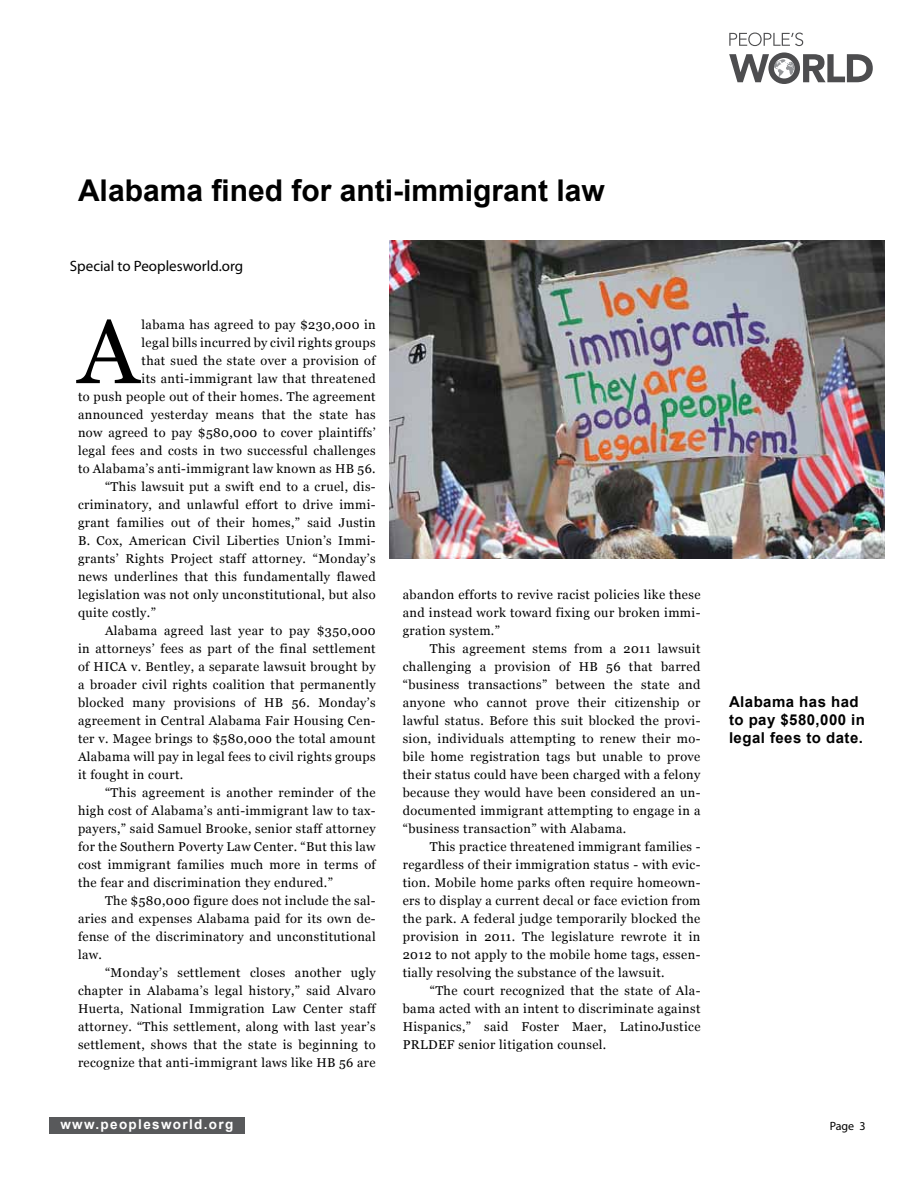
<style>
.page{position:relative;width:918px;height:1188px;background:#fff}
.page>*{position:absolute;margin:0;border:0;box-sizing:border-box;transform-origin:0 0}
.t1{font:90.75px "Georgia";color:#000}
.t2{font:700 30px "Arial";color:#000}
.t3{font:700 15px/18px "Arial";letter-spacing:.03em;color:#000}
.t4{font:15px "Myriad Pro";color:#000}
.t5{font:700 13.5px "Arial";letter-spacing:.1em;color:#fff}
.t6{font:12.75px/18px "Georgia";letter-spacing:.03em;color:#000;text-align:justify}
.t7{font:12px "Myriad Pro";color:#000}
</style>
<div class="page">
<div style="left:49px;top:1118px;width:196px;height:16px;background:#58595b"></div>
<svg style="left:729px;top:33px;width:74px;height:13px"></svg>
<svg style="left:729px;top:52px;width:144px;height:32px"></svg>
<img style="left:389px;top:240px;width:495px;height:319px">
<h2 class="t2" style="left:78px;top:170px;width:528px">Alabama fined for anti-immigrant law</h2>
<p class="t4" style="left:70px;top:257px;width:175px">Special to Peoplesworld.org</p>
<h1 class="t1" style="left:78px;top:297px;width:62px">A</h1>
<p class="t6" style="left:142px;top:316px;width:236px">labama has agreed to pay $230,000 in</p>
<p class="t6" style="left:142px;top:334px;width:236px">legal bills incurred by civil rights groups</p>
<p class="t6" style="left:142px;top:352px;width:236px">that sued the state over a provision of</p>
<p class="t6" style="left:142px;top:370px;width:236px">its anti-immigrant law that threatened</p>
<p class="t6" style="left:78px;top:388px;width:299px">to push people out of their homes. The agreement</p>
<p class="t6" style="left:78px;top:406px;width:299px">announced yesterday means that the state has</p>
<p class="t6" style="left:78px;top:424px;width:299px">now agreed to pay $580,000 to cover plaintiffs’</p>
<p class="t6" style="left:78px;top:442px;width:299px">legal fees and costs in two successful challenges</p>
<p class="t6" style="left:78px;top:460px;width:299px">to Alabama’s anti-immigrant law known as HB 56.</p>
<p class="t6" style="left:105px;top:478px;width:272px">“This lawsuit put a swift end to a cruel, dis-</p>
<p class="t6" style="left:78px;top:496px;width:299px">criminatory, and unlawful effort to drive immi-</p>
<p class="t6" style="left:78px;top:514px;width:299px">grant families out of their homes,” said Justin</p>
<p class="t6" style="left:78px;top:532px;width:299px">B. Cox, American Civil Liberties Union’s Immi-</p>
<p class="t6" style="left:78px;top:550px;width:299px">grants’ Rights Project staff attorney. “Monday’s</p>
<p class="t6" style="left:78px;top:568px;width:299px">news underlines that this fundamentally flawed</p>
<p class="t6" style="left:78px;top:586px;width:299px">legislation was not only unconstitutional, but also</p>
<p class="t6" style="left:78px;top:604px;width:79px">quite costly.”</p>
<p class="t6" style="left:105px;top:622px;width:272px">Alabama agreed last year to pay $350,000</p>
<p class="t6" style="left:78px;top:640px;width:299px">in attorneys’ fees as part of the final settlement</p>
<p class="t6" style="left:78px;top:658px;width:299px">of HICA v. Bentley, a separate lawsuit brought by</p>
<p class="t6" style="left:78px;top:676px;width:299px">a broader civil rights coalition that permanently</p>
<p class="t6" style="left:78px;top:694px;width:299px">blocked many provisions of HB 56. Monday’s</p>
<p class="t6" style="left:78px;top:712px;width:299px">agreement in Central Alabama Fair Housing Cen-</p>
<p class="t6" style="left:78px;top:730px;width:299px">ter v. Magee brings to $580,000 the total amount</p>
<p class="t6" style="left:78px;top:748px;width:299px">Alabama will pay in legal fees to civil rights groups</p>
<p class="t6" style="left:78px;top:766px;width:107px">it fought in court.</p>
<p class="t6" style="left:105px;top:784px;width:272px">“This agreement is another reminder of the</p>
<p class="t6" style="left:78px;top:802px;width:299px">high cost of Alabama’s anti-immigrant law to tax-</p>
<p class="t6" style="left:78px;top:820px;width:299px">payers,” said Samuel Brooke, senior staff attorney</p>
<p class="t6" style="left:78px;top:838px;width:299px">for the Southern Poverty Law Center. “But this law</p>
<p class="t6" style="left:78px;top:856px;width:299px">cost immigrant families much more in terms of</p>
<p class="t6" style="left:78px;top:874px;width:257px">the fear and discrimination they endured.”</p>
<p class="t6" style="left:105px;top:892px;width:272px">The $580,000 figure does not include the sal-</p>
<p class="t6" style="left:78px;top:910px;width:299px">aries and expenses Alabama paid for its own de-</p>
<p class="t6" style="left:78px;top:928px;width:299px">fense of the discriminatory and unconstitutional</p>
<p class="t6" style="left:78px;top:946px;width:26px">law.</p>
<p class="t6" style="left:105px;top:964px;width:272px">“Monday’s settlement closes another ugly</p>
<p class="t6" style="left:78px;top:982px;width:299px">chapter in Alabama’s legal history,” said Alvaro</p>
<p class="t6" style="left:78px;top:1000px;width:299px">Huerta, National Immigration Law Center staff</p>
<p class="t6" style="left:78px;top:1018px;width:299px">attorney. “This settlement, along with last year’s</p>
<p class="t6" style="left:78px;top:1036px;width:299px">settlement, shows that the state is beginning to</p>
<p class="t6" style="left:78px;top:1054px;width:299px">recognize that anti-immigrant laws like HB 56 are</p>
<p class="t5" style="left:60px;top:1116px;width:174px">www.peoplesworld.org</p>
<p class="t6" style="left:403px;top:586px;width:299px">abandon efforts to revive racist policies like these and instead work toward fixing our broken immi&shy;gration system.”</p>
<p class="t6" style="left:403px;top:640px;width:299px;text-indent:27px">This agreement stems from a 2011 lawsuit challenging a provision of HB 56 that barred “business transactions” between the state and anyone who cannot prove their citizenship or lawful status. Before this suit blocked the provi&shy;sion, individuals attempting to renew their mo&shy;bile home registration tags but unable to prove their status could have been charged with a felony because they would have been considered an un&shy;documented immigrant attempting to engage in a “business transaction” with Alabama.</p>
<p class="t6" style="left:403px;top:838px;width:299px;text-indent:27px">This practice threatened immigrant families - regardless of their immigration status - with evic&shy;tion. Mobile home parks often require homeown&shy;ers to display a current decal or face eviction from the park. A federal judge temporarily blocked the provision in 2011. The legislature rewrote it in 2012 to not apply to the mobile home tags, essen&shy;tially resolving the substance of the lawsuit.</p>
<p class="t6" style="left:403px;top:982px;width:299px;text-indent:27px">“The court recognized that the state of Ala&shy;bama acted with an intent to discriminate against Hispanics,” said Foster Maer, LatinoJustice PRLDEF senior litigation counsel.</p>
<p class="t3" style="left:729px;top:693px;width:138px">Alabama has had to pay $580,000 in legal fees to date.</p>
<p class="t7" style="left:830px;top:1118px;width:37px">Page 3</p>
</div>
